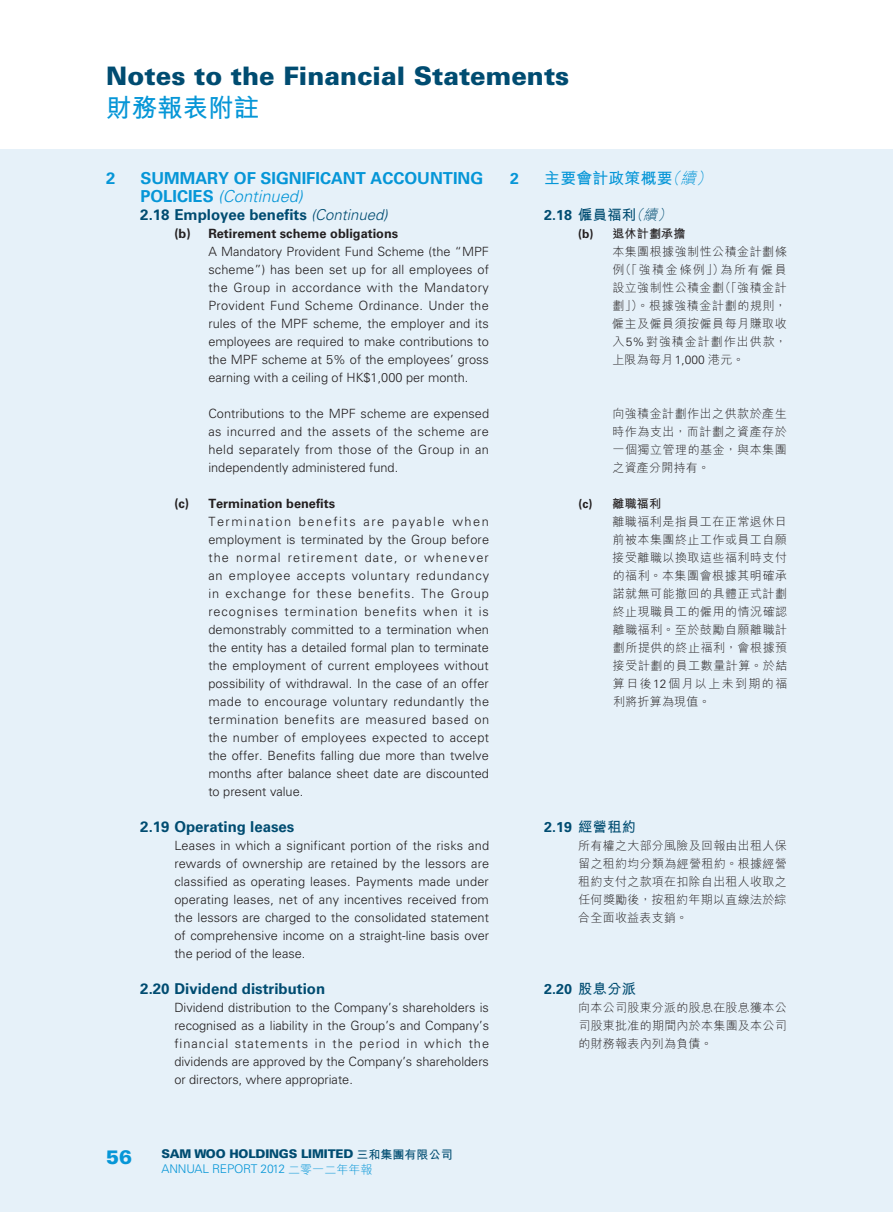
<style>
.page{position:relative;width:893px;height:1212px;background:#fff}
.page>*{position:absolute;margin:0;border:0;box-sizing:border-box;transform-origin:0 0}
.t1{font:900 25.5px "Univers LT Std";color:#004c71}
.t2{font:700 25.5px "M Hei HK";color:#0696d7}
.t3{font:900 19.5px "Univers LT Std";color:#0696d7}
.t4{font:700 16.5px/18px "Univers LT Std";color:#0696d7}
.t5{font:700 15.75px "M Hei HK";letter-spacing:.02em;color:#0696d7}
.t6{font:700 15.75px "Univers LT Std";color:#0696d7}
.t7{font:700 15px "Univers LT Std";color:#004c71}
.t8{font:700 14.25px "Univers LT Std";color:#004c71}
.t9{font:300 12.75px/18px "Univers LT Std";color:#231f20;text-align:justify}
.t10{font:700 12.75px "Univers LT Std";color:#231f20}
.t11{font:300 12px/18px "M Hei HK";letter-spacing:.04em;color:#231f20;text-align:justify}
.t12{font:900 12px/15px "Univers LT Std";letter-spacing:-.015em;color:#004c71}
.s1{font-weight:300;font-style:italic}
.s2{font-family:"M Hei HK"}
.s3{font-family:"M Hei HK";font-weight:300;font-style:italic}
.s4{font-family:"Univers LT Std";font-weight:700}
.s5{font-weight:700}
.s6{font-family:"Univers LT Std"}
.s7{font-family:"M Hei HK";font-weight:700}
.s8{font-weight:300;color:#0696d7}
.s9{font-family:"M Hei HK";font-weight:300;color:#0696d7}
</style>
<div class="page">
<div style="left:0;top:149px;width:893px;height:1063px;background:#e6f1f9"></div>
<h1 class="t1" style="left:106px;top:60px;width:465px">Notes to the Financial Statements</h1>
<h1 class="t2" style="left:106px;top:89px;width:154px">財務報表附註</h1>
<p class="t4" style="left:106px;top:169px;width:11px">2</p>
<p class="t4" style="left:140px;top:169px;width:344px">SUMMARY OF SIGNIFICANT ACCOUNTING<br>POLICIES <span class="s1">(Continued)</span></p>
<p class="t7" style="left:140px;top:206px;width:249px">2.18 Employee benefits <span class="s1">(Continued)</span></p>
<p class="t10" style="left:174px;top:226px;width:225px">(b) Retirement scheme obligations</p>
<p class="t9" style="left:208px;top:242px;width:282px">A Mandatory Provident Fund Scheme (the “MPF scheme”) has been set up for all employees of the Group in accordance with the Mandatory Provident Fund Scheme Ordinance. Under the rules of the MPF scheme, the employer and its employees are required to make contributions to the MPF scheme at 5% of the employees’ gross earning with a ceiling of HK$1,000 per month.</p>
<p class="t9" style="left:208px;top:404px;width:282px">Contributions to the MPF scheme are expensed as incurred and the assets of the scheme are held separately from those of the Group in an independently administered fund.</p>
<p class="t10" style="left:174px;top:496px;width:162px">(c) Termination benefits</p>
<p class="t9" style="left:208px;top:512px;width:282px">Termination benefits are payable when employment is terminated by the Group before the normal retirement date, or whenever an employee accepts voluntary redundancy in exchange for these benefits. The Group recognises termination benefits when it is demonstrably committed to a termination when the entity has a detailed formal plan to terminate the employment of current employees without possibility of withdrawal. In the case of an offer made to encourage voluntary redundantly the termination benefits are measured based on the number of employees expected to accept the offer. Benefits falling due more than twelve months after balance sheet date are discounted to present value.</p>
<p class="t7" style="left:140px;top:818px;width:156px">2.19 Operating leases</p>
<p class="t9" style="left:174px;top:836px;width:316px">Leases in which a significant portion of the risks and rewards of ownership are retained by the lessors are classified as operating leases. Payments made under operating leases, net of any incentives received from the lessors are charged to the consolidated statement of comprehensive income on a straight-line basis over the period of the lease.</p>
<p class="t7" style="left:140px;top:980px;width:186px">2.20 Dividend distribution</p>
<p class="t9" style="left:174px;top:998px;width:316px">Dividend distribution to the Company’s shareholders is recognised as a liability in the Group’s and Company’s financial statements in the period in which the dividends are approved by the Company’s shareholders or directors, where appropriate.</p>
<p class="t6" style="left:510px;top:169px;width:10px">2</p>
<p class="t5" style="left:544px;top:167px;width:172px">主要會計政策概要<span class="s1">（續）</span></p>
<p class="t8" style="left:544px;top:207px;width:132px">2.18 <span class="s2">僱員福利</span><span class="s3">（續）</span></p>
<p class="t11" style="left:612px;top:225px;width:176px;text-align:left;text-indent:-34px"><span class="s4">(b)</span> <span class="s5">退休計劃承擔<br></span>本集團根據強制性公積金計劃條例（「強積金條例」）為所有僱員設立強制性公積金劃（「強積金計劃」）。根據強積金計劃的規則，僱主及僱員須按僱員每月賺取收入<span class="s6">5%</span>對強積金計劃作出供款，上限為每月<span class="s6">1,000</span> 港元。</p>
<p class="t11" style="left:612px;top:405px;width:176px">向強積金計劃作出之供款於產生時作為支出，而計劃之資產存於一個獨立管理的基金，與本集團之資產分開持有。</p>
<p class="t11" style="left:612px;top:495px;width:176px;text-align:left;text-indent:-34px"><span class="s4">(c)</span> <span class="s5">離職福利<br></span>離職福利是指員工在正常退休日前被本集團終止工作或員工自願接受離職以換取這些福利時支付的福利。本集團會根據其明確承諾就無可能撤回的具體正式計劃終止現職員工的僱用的情況確認離職福利。至於鼓勵自願離職計劃所提供的終止福利，會根據預接受計劃的員工數量計算。於結算日後<span class="s6">12</span>個月以上未到期的福利將折算為現值。</p>
<p class="t8" style="left:544px;top:819px;width:93px">2.19 <span class="s2">經營租約</span></p>
<p class="t11" style="left:578px;top:837px;width:210px">所有權之大部分風險及回報由出租人保留之租約均分類為經營租約。根據經營租約支付之款項在扣除自出租人收取之任何獎勵後，按租約年期以直線法於綜合全面收益表支銷。</p>
<p class="t8" style="left:544px;top:981px;width:93px">2.20 <span class="s2">股息分派</span></p>
<p class="t11" style="left:578px;top:999px;width:210px">向本公司股東分派的股息在股息獲本公司股東批准的期間內於本集團及本公司的財務報表內列為負債。</p>
<h2 class="t3" style="left:106px;top:1145px;width:27px">56</h2>
<p class="t12" style="left:162px;top:1146px;width:293px">SAM WOO HOLDINGS LIMITED <span class="s7">三和集團有限公司<br></span><span class="s8">ANNUAL REPORT 2012</span> <span class="s9">二零一二年年報</span></p>
</div>
